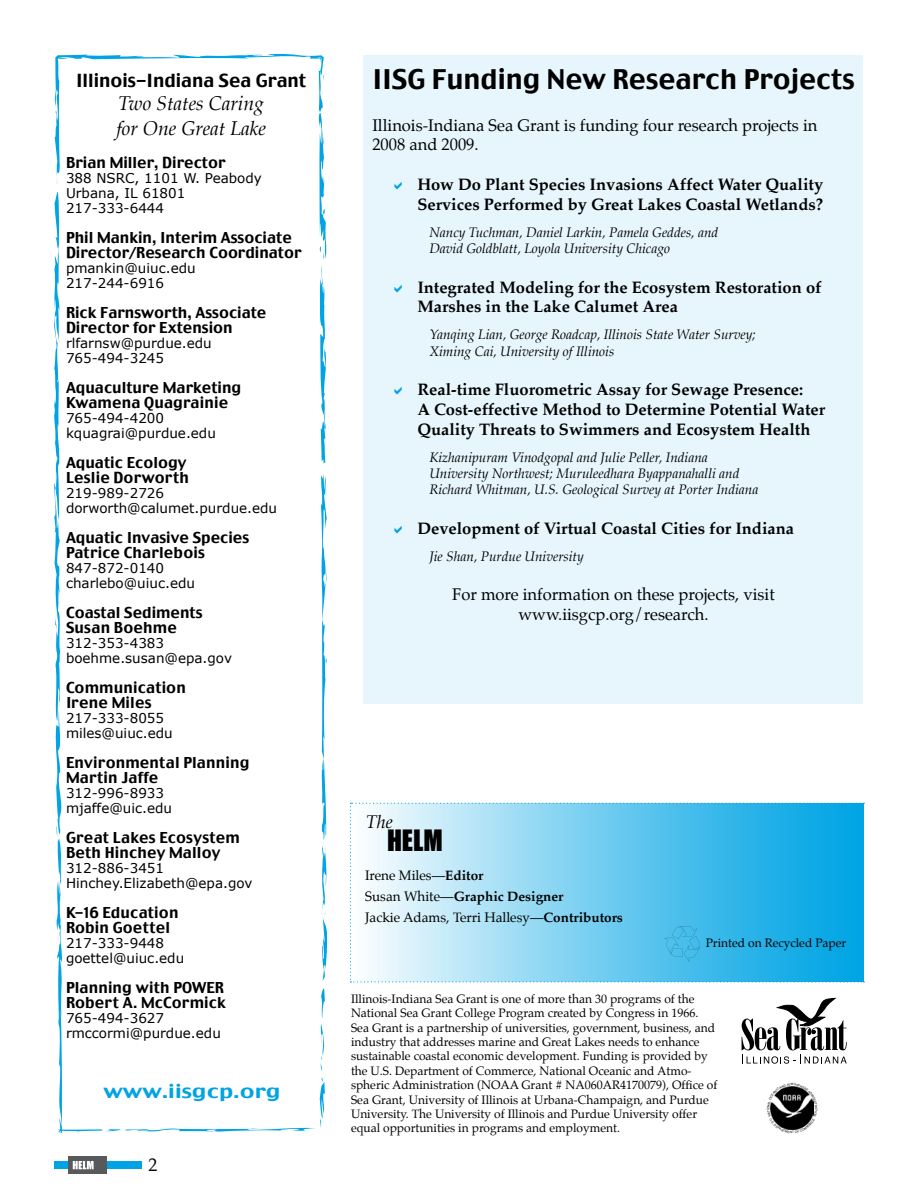
<style>
.page{position:relative;width:918px;height:1188px;background:#fff}
.page>*{position:absolute;margin:0;border:0;box-sizing:border-box;transform-origin:0 0}
.t1{font:27px "Charcoal";color:#000}
.t2{font:27px "Impact";color:#000}
.t3{font:italic 19.5px/25.2px "Palatino";color:#000}
.t4{font:18.3px "Charcoal";color:#00a4e4;scale:1.23 1}
.t5{font:18px "Charcoal";color:#000}
.t6{font:italic 18px "Palatino";color:#000}
.t7{font:18px "Palatino";color:#000}
.t8{font:700 16.5px/19.8px "Palatino";color:#000}
.t9{font:16.5px/19.8px "Palatino";color:#000}
.t10{font:15px/15px "Charcoal";color:#000}
.t11{font:13.5px/15px "Verdana";color:#000}
.t12{font:italic 13.5px/16.2px "Palatino";color:#000}
.t13{font:13.5px/21px "Palatino";color:#000}
.t14{font:12px/14.4px "Palatino";color:#000}
.s1{font-weight:700}
</style>
<div class="page">
<svg style="left:54px;top:54px;width:273px;height:1079px"></svg>
<svg style="left:742px;top:998px;width:105px;height:66px"></svg>
<svg style="left:350px;top:803px;width:514px;height:179px;background:#73cdf0"></svg>
<div style="left:54px;top:1161px;width:88px;height:8px;background:#00a4e4"></div>
<div style="left:68px;top:1156px;width:39px;height:18px;background:#58595b"></div>
<svg style="left:73px;top:1161px;width:21px;height:8px"></svg>
<div style="left:363px;top:55px;width:500px;height:649px;background:#e6f6fc"></div>
<svg style="left:770px;top:1086px;width:44px;height:44px"></svg>
<h3 class="t5" style="left:76px;top:69px;width:232px">Illinois-Indiana Sea Grant</h3>
<h2 class="t3" style="left:116px;top:93px;width:151px">Two States Caring for One Great Lake</h2>
<p class="t10" style="left:66px;top:156px;width:161px">Brian Miller, Director</p>
<p class="t11" style="left:66px;top:171px;width:197px">388 NSRC, 1101 W. Peabody<br>Urbana, IL 61801<br>217-333-6444</p>
<p class="t10" style="left:66px;top:231px;width:237px">Phil Mankin, Interim Associate<br>Director/Research Coordinator</p>
<p class="t11" style="left:66px;top:261px;width:131px">pmankin@uiuc.edu<br>217-244-6916</p>
<p class="t10" style="left:66px;top:306px;width:202px">Rick Farnsworth, Associate<br>Director for Extension</p>
<p class="t11" style="left:66px;top:336px;width:147px">rlfarnsw@purdue.edu<br>765-494-3245</p>
<p class="t10" style="left:66px;top:381px;width:177px">Aquaculture Marketing<br>Kwamena Quagrainie</p>
<p class="t11" style="left:66px;top:411px;width:151px">765-494-4200 kquagrai@purdue.edu</p>
<p class="t10" style="left:66px;top:456px;width:125px">Aquatic Ecology<br>Leslie Dorworth</p>
<p class="t11" style="left:66px;top:486px;width:213px">219-989-2726 dorworth@calumet.purdue.edu</p>
<p class="t10" style="left:66px;top:531px;width:185px">Aquatic Invasive Species<br>Patrice Charlebois</p>
<p class="t11" style="left:66px;top:561px;width:131px">847-872-0140 charlebo@uiuc.edu</p>
<p class="t10" style="left:66px;top:606px;width:138px">Coastal Sediments<br>Susan Boehme</p>
<p class="t11" style="left:66px;top:636px;width:168px">312-353-4383 boehme.susan@epa.gov</p>
<p class="t10" style="left:66px;top:681px;width:121px">Communication<br>Irene Miles</p>
<p class="t11" style="left:66px;top:711px;width:108px">217-333-8055 miles@uiuc.edu</p>
<p class="t10" style="left:66px;top:756px;width:185px">Environmental Planning<br>Martin Jaffe</p>
<p class="t11" style="left:66px;top:786px;width:108px">312-996-8933 mjaffe@uic.edu</p>
<p class="t10" style="left:66px;top:831px;width:175px">Great Lakes Ecosystem<br>Beth Hinchey Malloy</p>
<p class="t11" style="left:66px;top:861px;width:188px">312-886-3451<br>Hinchey.Elizabeth@epa.gov</p>
<p class="t10" style="left:66px;top:906px;width:114px">K-16 Education<br>Robin Goettel</p>
<p class="t11" style="left:66px;top:936px;width:120px">217-333-9448 goettel@uiuc.edu</p>
<p class="t10" style="left:66px;top:981px;width:161px">Planning with POWER<br>Robert A. McCormick</p>
<p class="t11" style="left:66px;top:1011px;width:156px">765-494-3627 rmccormi@purdue.edu</p>
<h3 class="t4" style="left:103px;top:1080px;width:146px">www.iisgcp.org</h3>
<h3 class="t7" style="left:148px;top:1153px;width:10px">2</h3>
<h1 class="t1" style="left:372px;top:62px;width:484px">IISG Funding New Research Projects</h1>
<h3 class="t9" style="left:372px;top:117px;width:447px">Illinois-Indiana Sea Grant is funding four research projects in<br>2008 and 2009.</h3>
<h3 class="t8" style="left:417px;top:176px;width:407px">How Do Plant Species Invasions Affect Water Quality<br>Services Performed by Great Lakes Coastal Wetlands?</h3>
<p class="t12" style="left:429px;top:226px;width:290px">Nancy Tuchman, Daniel Larkin, Pamela Geddes, and<br>David Goldblatt, Loyola University Chicago</p>
<h3 class="t8" style="left:417px;top:279px;width:406px">Integrated Modeling for the Ecosystem Restoration of<br>Marshes in the Lake Calumet Area</h3>
<p class="t12" style="left:429px;top:328px;width:328px">Yanqing Lian, George Roadcap, Illinois State Water Survey;<br>Ximing Cai, University of Illinois</p>
<h3 class="t8" style="left:417px;top:381px;width:409px">Real-time Fluorometric Assay for Sewage Presence:<br>A Cost-effective Method to Determine Potential Water<br>Quality Threats to Swimmers and Ecosystem Health</h3>
<p class="t12" style="left:429px;top:451px;width:330px">Kizhanipuram Vinodgopal and Julie Peller, Indiana<br>University Northwest; Muruleedhara Byappanahalli and<br>Richard Whitman, U.S. Geological Survey at Porter Indiana</p>
<h3 class="t8" style="left:417px;top:520px;width:378px">Development of Virtual Coastal Cities for Indiana</h3>
<p class="t12" style="left:429px;top:550px;width:156px">Jie Shan, Purdue University</p>
<h3 class="t9" style="left:452px;top:586px;width:324px;text-align:center">For more information on these projects, visit www.iisgcp.org/research.</h3>
<h3 class="t6" style="left:366px;top:811px;width:28px">The</h3>
<h1 class="t2" style="left:387px;top:824px;width:57px">HELM</h1>
<p class="t13" style="left:365px;top:866px;width:259px">Irene Miles—<span class="s1">Editor<br></span>Susan White—<span class="s1">Graphic Designer<br></span>Jackie Adams, Terri Hallesy—<span class="s1">Contributors</span></p>
<p class="t14" style="left:706px;top:936px;width:142px">Printed on Recycled Paper</p>
<p class="t14" style="left:351px;top:993px;width:368px">Illinois-Indiana Sea Grant is one of more than 30 programs of the National Sea Grant College Program created by Congress in 1966.<br>Sea Grant is a partnership of universities, government, business, and industry that addresses marine and Great Lakes needs to enhance sustainable coastal economic development. Funding is provided by the U.S. Department of Commerce, National Oceanic and Atmo&shy;spheric Administration (NOAA Grant # NA060AR4170079), Office of Sea Grant, University of Illinois at Urbana-Champaign, and Purdue University. The University of Illinois and Purdue University offer equal opportunities in programs and employment.</p>
</div>
